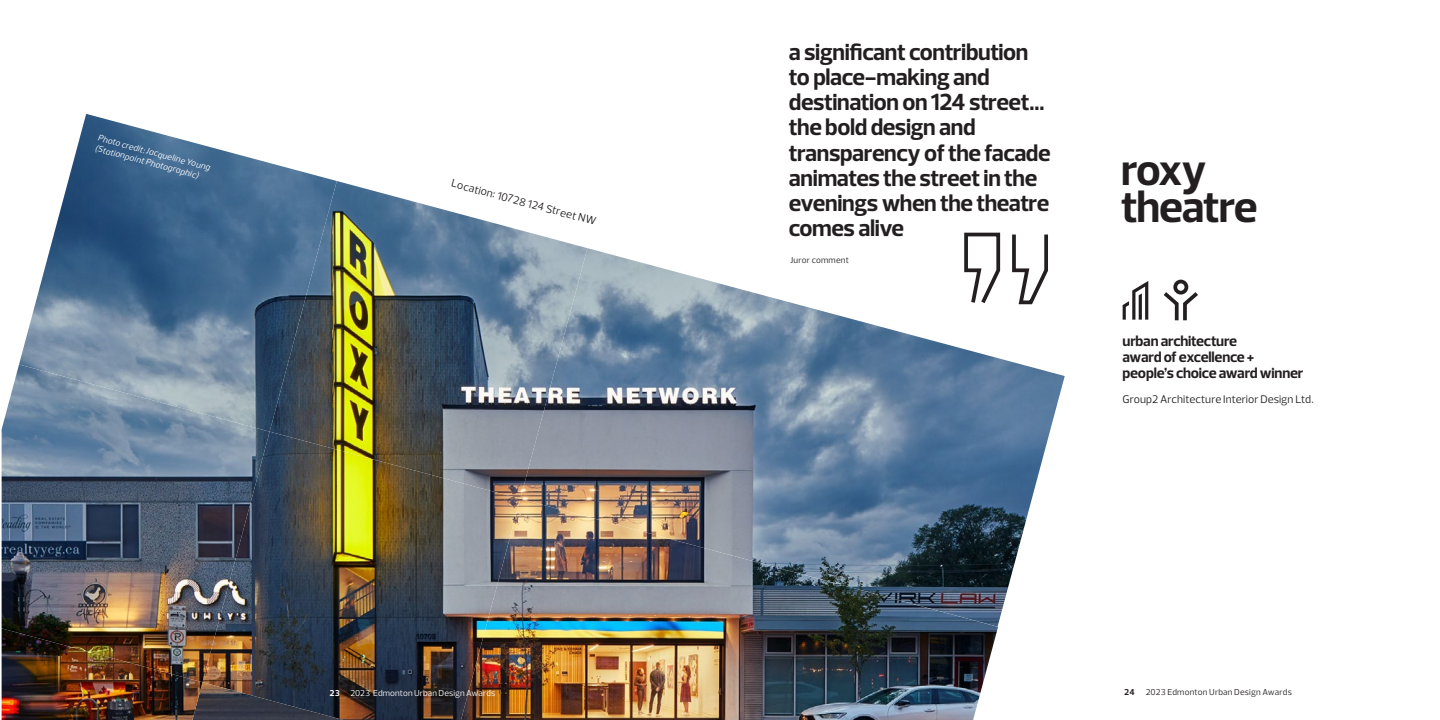
<style>
.page{position:relative;width:1440px;height:720px;background:#fff}
.page>*{position:absolute;margin:0;border:0;box-sizing:border-box;transform-origin:0 0}
.t1{font:700 45px/36.2px "Prelo";letter-spacing:-.03em;color:#231f20}
.Quote_1{font:700 23.75px/25px "Prelo";letter-spacing:-.02em;color:#231f20}
.Subhead{font:700 15px/16.2px "Prelo";letter-spacing:-.015em;color:#231f20}
.Body{font:11.25px "Prelo";letter-spacing:.005em;color:#231f20}
.Subhead-2{font:11.25px "Prelo";color:#231f20}
.Body_Small{font:italic 8.75px/10.6px "Prelo";color:#fff}
.Body_Small-2{font:8.75px "Prelo";letter-spacing:.025em;color:#231f20}
.t2{font:8.75px "Prelo";letter-spacing:.015em;color:#fff}
.t3{font:700 8.75px "Prelo";color:#231f20}
.s1{font-weight:700}
</style>
<div class="page">
<img style="left:587px;top:248px;width:478px;height:377px">
<img style="left:337px;top:181px;width:250px;height:318px">
<img style="left:19px;top:114px;width:318px;height:318px">
<img style="left:520px;top:499px;width:478px;height:221px">
<img style="left:270px;top:432px;width:250px;height:250px">
<img style="left:2px;top:364px;width:268px;height:318px">
<img style="left:202px;top:682px;width:98px;height:38px">
<img style="left:2px;top:628px;width:200px;height:92px">
<svg style="left:1123px;top:281px;width:25px;height:39px"></svg>
<div style="left:1173px;top:280px;width:15px;height:15px;border:4px solid #231f20;border-radius:50%"></div>
<svg style="left:1163px;top:288px;width:35px;height:33px"></svg>
<svg style="left:962px;top:232px;width:88px;height:75px"></svg>
<div style="left:300px;top:659px;width:225px;height:61px;background:#231f20;opacity:.35"></div>
<p class="Body_Small" style="left:99px;top:133px;width:118px;rotate:15deg">Photo credit: Jacqueline Young (Stationpoint Photographic)</p>
<p class="Subhead-2" style="left:453px;top:176px;width:151px;rotate:15deg">Location: 10728 124 Street NW</p>
<p class="Quote_1" style="left:789px;top:40px;width:263px">a significant contribution to place-making and destination on 124 street... the bold design and transparency of the facade animates the street in the evenings when the theatre comes alive</p>
<p class="Body_Small-2" style="left:791px;top:255px;width:60px">Juror comment</p>
<p class="t1" style="left:1121px;top:153px;width:138px">roxy theatre</p>
<p class="Subhead" style="left:1123px;top:333px;width:182px">urban architecture<br>award of excellence + people’s choice award winner</p>
<p class="Body" style="left:1123px;top:393px;width:192px">Group2 Architecture Interior Design Ltd.</p>
<p class="t2" style="left:330px;top:688px;width:167px"><span class="s1">23</span> 2023 Edmonton Urban Design Awards</p>
<p class="t3" style="left:1124px;top:687px;width:12px">24</p>
<p class="Body_Small-2" style="left:1146px;top:687px;width:148px">2023 Edmonton Urban Design Awards</p>
</div>
